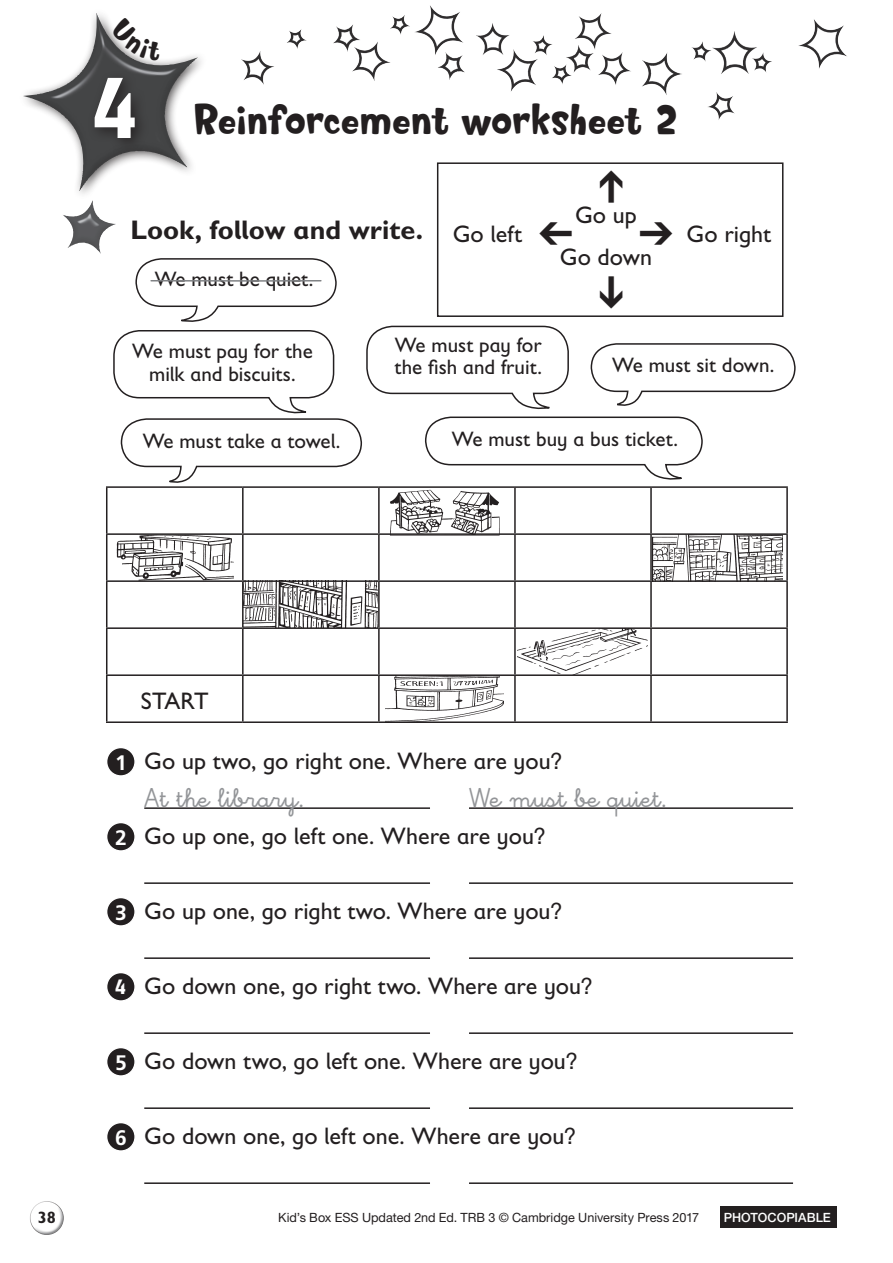
<style>
.page{position:relative;width:893px;height:1263px;background:#fff}
.page>*{position:absolute;margin:0;border:0;box-sizing:border-box;transform-origin:0 0}
.t1{font:700 87px "Gill Sans Infant Std";color:#fff}
.t2{font:39px "Softie";letter-spacing:-.01em;color:#231f20}
.t3{font:28.5px "Escolar Negra";letter-spacing:-.01em;color:#939598}
.t4{font:700 27px "Gill Sans Infant Std";color:#231f20}
.t5{font:24px/41.8px "Gill Sans Infant Std";color:#231f20;text-align:center}
.t6{font:21px/22.5px "Gill Sans Infant Std";color:#231f20;text-align:center}
.t7{font:700 16.5px "Gill Sans Infant Std";color:#231f20}
.t8{font:12.75px "Helvetica Neue LT Std";color:#231f20}
.t9{font:500 12.75px "Helvetica Neue LT Std";letter-spacing:.005em;color:#fff}
.s1{font-family:"Frutiger LT Std";font-weight:700;font-size:21px;color:#fff}
.s2{font-family:"Helvetica Neue LT Std";font-size:22.5px}
.s3{font-weight:700;font-size:21px;color:#fff}
</style>
<div class="page">
<div style="left:31px;top:1204px;width:37px;height:32px;background:#6c6d70;opacity:.75"></div>
<div style="left:720px;top:1206px;width:117px;height:21px;background:#231f20"></div>
<img style="left:241px;top:5px;width:606px;height:115px">
<div style="left:583px;top:88px;width:40px;height:39px;background:#fff"></div>
<img style="left:386px;top:676px;width:118px;height:45px">
<img style="left:517px;top:629px;width:130px;height:45px">
<img style="left:244px;top:582px;width:134px;height:45px">
<img style="left:116px;top:535px;width:117px;height:45px">
<img style="left:390px;top:490px;width:110px;height:43px">
<img style="left:652px;top:535px;width:130px;height:45px">
<div style="left:18px;top:8px;width:190px;height:193px;background:#231f20;opacity:.75"></div>
<img style="left:24px;top:13px;width:73px;height:85px">
<img style="left:63px;top:202px;width:53px;height:52px">
<hr style="left:144px;top:807px;width:286px;height:2px;background:#231f20">
<hr style="left:469px;top:807px;width:324px;height:2px;background:#231f20">
<hr style="left:144px;top:882px;width:286px;height:2px;background:#231f20">
<hr style="left:469px;top:882px;width:324px;height:2px;background:#231f20">
<hr style="left:144px;top:957px;width:286px;height:2px;background:#231f20">
<hr style="left:469px;top:957px;width:324px;height:2px;background:#231f20">
<hr style="left:144px;top:1032px;width:286px;height:2px;background:#231f20">
<hr style="left:469px;top:1032px;width:324px;height:2px;background:#231f20">
<hr style="left:144px;top:1107px;width:286px;height:2px;background:#231f20">
<hr style="left:469px;top:1107px;width:324px;height:2px;background:#231f20">
<hr style="left:144px;top:1182px;width:286px;height:2px;background:#231f20">
<hr style="left:469px;top:1182px;width:324px;height:2px;background:#231f20">
<div style="left:107px;top:747px;width:28px;height:29px;background:#231f20;border-radius:50%"></div>
<div style="left:106px;top:747px;width:30px;height:30px;border:1px solid #fff;border-radius:50%"></div>
<div style="left:107px;top:822px;width:28px;height:29px;background:#231f20;border-radius:50%"></div>
<div style="left:106px;top:822px;width:30px;height:30px;border:1px solid #fff;border-radius:50%"></div>
<div style="left:107px;top:897px;width:28px;height:29px;background:#231f20;border-radius:50%"></div>
<div style="left:106px;top:897px;width:30px;height:30px;border:1px solid #fff;border-radius:50%"></div>
<div style="left:107px;top:972px;width:28px;height:29px;background:#231f20;border-radius:50%"></div>
<div style="left:106px;top:972px;width:30px;height:30px;border:1px solid #fff;border-radius:50%"></div>
<div style="left:107px;top:1047px;width:28px;height:29px;background:#231f20;border-radius:50%"></div>
<div style="left:106px;top:1047px;width:30px;height:30px;border:1px solid #fff;border-radius:50%"></div>
<div style="left:107px;top:1122px;width:28px;height:29px;background:#231f20;border-radius:50%"></div>
<div style="left:106px;top:1122px;width:30px;height:30px;border:1px solid #fff;border-radius:50%"></div>
<hr style="left:106px;top:486px;width:137px;height:2px;background:#231f20">
<hr style="left:106px;top:488px;width:1px;height:45px;background:#231f20">
<hr style="left:243px;top:486px;width:136px;height:2px;background:#231f20">
<hr style="left:242px;top:488px;width:2px;height:45px;background:#231f20">
<hr style="left:379px;top:486px;width:136px;height:2px;background:#231f20">
<hr style="left:378px;top:488px;width:2px;height:45px;background:#231f20">
<hr style="left:515px;top:486px;width:136px;height:2px;background:#231f20">
<hr style="left:514px;top:488px;width:2px;height:45px;background:#231f20">
<hr style="left:651px;top:486px;width:137px;height:2px;background:#231f20">
<hr style="left:650px;top:488px;width:2px;height:45px;background:#231f20">
<hr style="left:786px;top:488px;width:2px;height:45px;background:#231f20">
<hr style="left:106px;top:533px;width:137px;height:2px;background:#231f20">
<hr style="left:106px;top:535px;width:1px;height:45px;background:#231f20">
<hr style="left:243px;top:533px;width:136px;height:2px;background:#231f20">
<hr style="left:242px;top:535px;width:2px;height:45px;background:#231f20">
<hr style="left:379px;top:533px;width:136px;height:2px;background:#231f20">
<hr style="left:378px;top:535px;width:2px;height:45px;background:#231f20">
<hr style="left:515px;top:533px;width:136px;height:2px;background:#231f20">
<hr style="left:514px;top:535px;width:2px;height:45px;background:#231f20">
<hr style="left:651px;top:533px;width:137px;height:2px;background:#231f20">
<hr style="left:650px;top:535px;width:2px;height:45px;background:#231f20">
<hr style="left:786px;top:535px;width:2px;height:45px;background:#231f20">
<hr style="left:106px;top:580px;width:137px;height:2px;background:#231f20">
<hr style="left:106px;top:582px;width:1px;height:45px;background:#231f20">
<hr style="left:243px;top:580px;width:136px;height:2px;background:#231f20">
<hr style="left:242px;top:582px;width:2px;height:45px;background:#231f20">
<hr style="left:379px;top:580px;width:136px;height:2px;background:#231f20">
<hr style="left:378px;top:582px;width:2px;height:45px;background:#231f20">
<hr style="left:515px;top:580px;width:136px;height:2px;background:#231f20">
<hr style="left:514px;top:582px;width:2px;height:45px;background:#231f20">
<hr style="left:651px;top:580px;width:137px;height:2px;background:#231f20">
<hr style="left:650px;top:582px;width:2px;height:45px;background:#231f20">
<hr style="left:786px;top:582px;width:2px;height:45px;background:#231f20">
<hr style="left:106px;top:627px;width:137px;height:2px;background:#231f20">
<hr style="left:106px;top:629px;width:1px;height:45px;background:#231f20">
<hr style="left:243px;top:627px;width:136px;height:2px;background:#231f20">
<hr style="left:242px;top:629px;width:2px;height:45px;background:#231f20">
<hr style="left:379px;top:627px;width:136px;height:2px;background:#231f20">
<hr style="left:378px;top:629px;width:2px;height:45px;background:#231f20">
<hr style="left:515px;top:627px;width:136px;height:2px;background:#231f20">
<hr style="left:514px;top:629px;width:2px;height:45px;background:#231f20">
<hr style="left:651px;top:627px;width:137px;height:2px;background:#231f20">
<hr style="left:650px;top:629px;width:2px;height:45px;background:#231f20">
<hr style="left:786px;top:629px;width:2px;height:45px;background:#231f20">
<hr style="left:106px;top:674px;width:137px;height:2px;background:#231f20">
<hr style="left:106px;top:676px;width:1px;height:45px;background:#231f20">
<hr style="left:243px;top:674px;width:136px;height:2px;background:#231f20">
<hr style="left:242px;top:676px;width:2px;height:45px;background:#231f20">
<hr style="left:379px;top:674px;width:136px;height:2px;background:#231f20">
<hr style="left:378px;top:676px;width:2px;height:45px;background:#231f20">
<hr style="left:515px;top:674px;width:136px;height:2px;background:#231f20">
<hr style="left:514px;top:676px;width:2px;height:45px;background:#231f20">
<hr style="left:651px;top:674px;width:137px;height:2px;background:#231f20">
<hr style="left:650px;top:676px;width:2px;height:45px;background:#231f20">
<hr style="left:786px;top:676px;width:2px;height:45px;background:#231f20">
<hr style="left:106px;top:721px;width:137px;height:2px;background:#231f20">
<hr style="left:243px;top:721px;width:136px;height:2px;background:#231f20">
<hr style="left:379px;top:721px;width:136px;height:2px;background:#231f20">
<hr style="left:515px;top:721px;width:136px;height:2px;background:#231f20">
<hr style="left:651px;top:721px;width:137px;height:2px;background:#231f20">
<div style="left:437px;top:162px;width:346px;height:155px;border:2px solid #231f20"></div>
<div style="left:87px;top:70px;width:64px;height:84px;background:#231f20;opacity:.86"></div>
<svg style="left:110px;top:17px;width:51px;height:44px"></svg>
<svg style="left:113px;top:257px;width:683px;height:226px"></svg>
<h1 class="t1" style="left:92px;top:57px;width:50px">4</h1>
<h2 class="t2" style="left:193px;top:95px;width:487px">Reinforcement worksheet 2</h2>
<p class="t4" style="left:131px;top:214px;width:294px">Look, follow and write.</p>
<p class="t6" style="left:155px;top:267px;width:160px">We must be quiet.</p>
<p class="t5" style="left:560px;top:194px;width:94px">Go up<br>Go down</p>
<p class="t5" style="left:453px;top:212px;width:71px">Go left</p>
<p class="t5" style="left:639px;top:212px;width:134px">➔ Go right</p>
<p class="t6" style="left:132px;top:340px;width:182px">We must pay for the milk and biscuits.</p>
<p class="t6" style="left:143px;top:430px;width:199px">We must take a towel.</p>
<p class="t6" style="left:395px;top:333px;width:149px;text-align:left">We must pay for the fish and fruit.</p>
<p class="t6" style="left:612px;top:354px;width:164px">We must sit down.</p>
<p class="t6" style="left:452px;top:428px;width:228px">We must buy a bus ticket.</p>
<p class="t5" style="left:141px;top:679px;width:69px">START</p>
<p class="t5" style="left:115px;top:740px;width:449px"><span class="s1">1</span> Go up two, go right one. Where are you<span class="s2">?</span></p>
<p class="t3" style="left:144px;top:780px;width:162px">At the library.</p>
<p class="t3" style="left:469px;top:780px;width:199px">We must be quiet.</p>
<p class="t5" style="left:115px;top:815px;width:432px"><span class="s1">2</span> Go up one, go left one. Where are you<span class="s2">?</span></p>
<p class="t5" style="left:115px;top:890px;width:449px"><span class="s1">3</span> Go up one, go right two. Where are you<span class="s2">?</span></p>
<p class="t5" style="left:115px;top:965px;width:479px"><span class="s3">4</span> Go down one, go right two. Where are you<span class="s2">?</span></p>
<p class="t5" style="left:115px;top:1040px;width:464px"><span class="s1">5</span> Go down two, go left one. Where are you<span class="s2">?</span></p>
<p class="t5" style="left:115px;top:1115px;width:463px"><span class="s1">6</span> Go down one, go left one. Where are you<span class="s2">?</span></p>
<p class="t7" style="left:38px;top:1207px;width:20px">38</p>
<p class="t8" style="left:278px;top:1209px;width:422px">Kid’s Box ESS Updated 2nd Ed. TRB 3 © Cambridge University Press 2017</p>
<p class="t9" style="left:724px;top:1209px;width:109px">PHOTOCOPIABLE</p>
</div>
